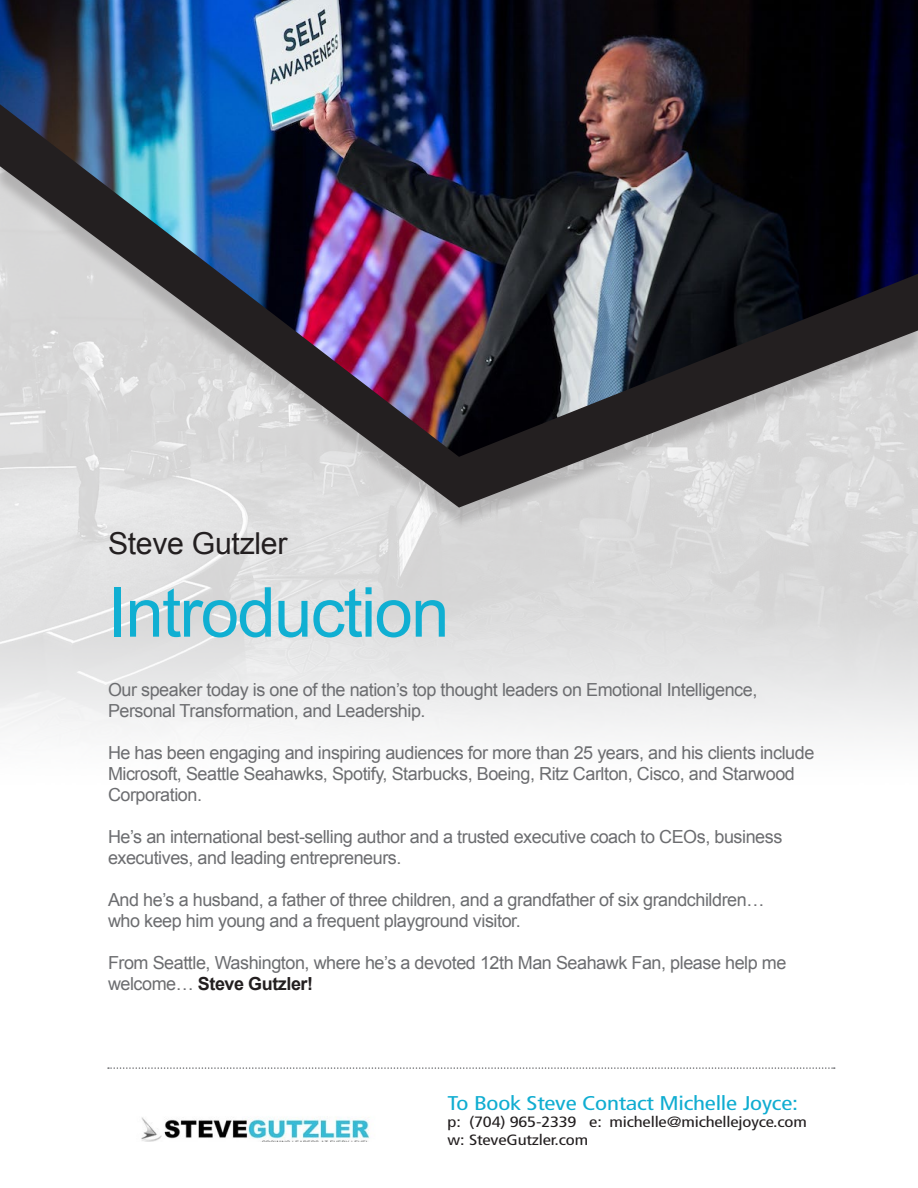
<style>
.page{position:relative;width:918px;height:1188px;background:#fff}
.page>*{position:absolute;margin:0;border:0;box-sizing:border-box;transform-origin:0 0}
.t1{font:69px "Arial";letter-spacing:-.025em;color:#10afd2}
.t2{font:30.3px "Arial";letter-spacing:-.01em;color:#231f20}
.t3{font:condensed 19.95px "Frutiger";letter-spacing:-.01em;color:#10add1;scale:1.25 1}
.t4{font:18px/21px "Arial";letter-spacing:-.025em;color:#6c6d70}
.t5{font:condensed 14.85px "Frutiger";letter-spacing:-.01em;color:#231f20;scale:1.25 1}
.s1{font-weight:700;color:#231f20}
</style>
<div class="page">
<div style="left:0;top:0;width:918px;height:530px;background:#231f20;opacity:.2"></div>
<svg style="left:0;top:457px;width:918px;height:51px;background:#c6c5c6"></svg>
<img style="left:0;top:0;width:918px;height:457px">
<img style="left:141px;top:1117px;width:229px;height:25px">
<svg style="left:108px;top:1067px;width:727px;height:2px"></svg>
<p class="t2" style="left:108px;top:524px;width:181px">Steve Gutzler</p>
<p class="t1" style="left:108px;top:567px;width:343px">Introduction</p>
<p class="t4" style="left:108px;top:680px;width:651px">Our speaker today is one of the nation’s top thought leaders on Emotional Intelligence,<br>Personal Transformation, and Leadership.</p>
<p class="t4" style="left:108px;top:743px;width:708px">He has been engaging and inspiring audiences for more than 25 years, and his clients include<br>Microsoft, Seattle Seahawks, Spotify, Starbucks, Boeing, Ritz Carlton, Cisco, and Starwood<br>Corporation.</p>
<p class="t4" style="left:108px;top:827px;width:676px">He’s an international best-selling author and a trusted executive coach to CEOs, business executives, and leading entrepreneurs.</p>
<p class="t4" style="left:108px;top:890px;width:658px">And he’s a husband, a father of three children, and a grandfather of six grandchildren…</p>
<p class="t4" style="left:108px;top:911px;width:414px">who keep him young and a frequent playground visitor.</p>
<p class="t4" style="left:108px;top:953px;width:680px">From Seattle, Washington, where he’s a devoted 12th Man Seahawk Fan, please help me welcome… <span class="s1">Steve Gutzler!</span></p>
<p class="t3" style="left:448px;top:1091px;width:282px">To Book Steve Contact Michelle Joyce:</p>
<p class="t5" style="left:448px;top:1114px;width:289px">p: (704) 965-2339 e: michelle@michellejoyce.com</p>
<p class="t5" style="left:448px;top:1132px;width:114px">w: SteveGutzler.com</p>
</div>
